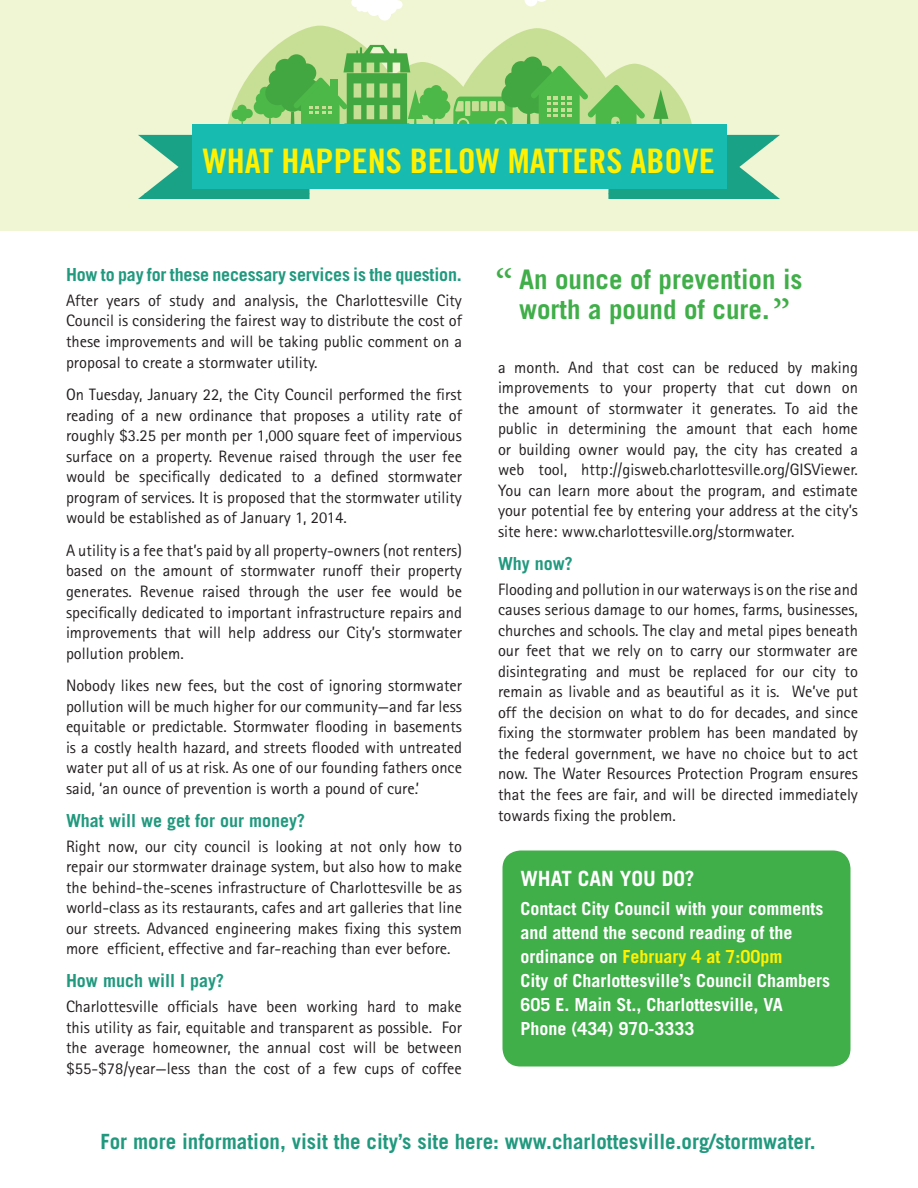
<style>
.page{position:relative;width:918px;height:1188px;background:#fff}
.page>*{position:absolute;margin:0;border:0;box-sizing:border-box;transform-origin:0 0}
.t1{font:45px "Minion Pro";color:#40ae49}
.t2{font:33.75px "Trade Gothic Bold Cond Twenty";color:#fff101;scale:1.07 1}
.t3{font:700 27px/30px "Trade Gothic";color:#40ae49}
.t4{font:700 21px "Trade Gothic";color:#21997e}
.t5{font:700 21px "Trade Gothic";color:#fff}
.t6{font:700 18px/24px "Trade Gothic";color:#fff}
.t7{font:700 18px "Trade Gothic";letter-spacing:-.01em;color:#21997e}
.t8{font:16.5px/20.5px "Rotis Sans Serif";color:#231f20;text-align:justify}
.s1{color:#fff101}
</style>
<div class="page">
<div style="left:502px;top:850px;width:348px;height:216px;background:#40ae49;border-radius:18px"></div>
<div style="left:0;top:0;width:918px;height:231px;background:#f0f5d3"></div>
<svg style="left:138px;top:0;width:642px;height:199px"></svg>
<div style="left:330px;top:79px;width:8px;height:16px;background:#4cb848"></div>
<div style="left:192px;top:125px;width:535px;height:64px;background:#18bbb0"></div>
<h2 class="t2" style="left:203px;top:140px;width:480px">WHAT HAPPENS BELOW MATTERS ABOVE</h2>
<p class="t7" style="left:66px;top:263px;width:397px">How to pay for these necessary services is the question.</p>
<p class="t8" style="left:66px;top:290px;width:398px">After years of study and analysis, the Charlottesville City Council is considering the fairest way to distribute the cost of these improvements and will be taking public comment on a proposal to create a stormwater utility.</p>
<p class="t8" style="left:66px;top:384px;width:398px">On Tuesday, January 22, the City Council performed the first reading of a new ordinance that proposes a utility rate of roughly $3.25 per month per 1,000 square feet of impervious surface on a property. Revenue raised through the user fee would be specifically dedicated to a defined stormwater program of services. It is proposed that the stormwater utility would be established as of January 1, 2014.</p>
<p class="t8" style="left:66px;top:540px;width:398px">A utility is a fee that’s paid by all property-owners (not renters) based on the amount of stormwater runoff their property generates. Revenue raised through the user fee would be specifically dedicated to important infrastructure repairs and improvements that will help address our City’s stormwater pollution problem.</p>
<p class="t8" style="left:66px;top:675px;width:398px">Nobody likes new fees, but the cost of ignoring stormwater pollution will be much higher for our community—and far less equitable or predictable. Stormwater flooding in basements is a costly health hazard, and streets flooded with untreated water put all of us at risk. As one of our founding fathers once said, ‘an ounce of prevention is worth a pound of cure.’</p>
<p class="t7" style="left:66px;top:809px;width:241px">What will we get for our money?</p>
<p class="t8" style="left:66px;top:836px;width:398px">Right now, our city council is looking at not only how to repair our stormwater drainage system, but also how to make the behind-the-scenes infrastructure of Charlottesville be as world-class as its restaurants, cafes and art galleries that line our streets. Advanced engineering makes fixing this system more efficient, effective and far-reaching than ever before.</p>
<p class="t7" style="left:66px;top:969px;width:160px">How much will I pay?</p>
<p class="t8" style="left:66px;top:996px;width:398px">Charlottesville officials have been working hard to make this utility as fair, equitable and transparent as possible. For the average homeowner, the annual cost will be between $55-$78/year—less than the cost of a few cups of coffee</p>
<h1 class="t1" style="left:495px;top:258px;width:19px">“</h1>
<h3 class="t3" style="left:519px;top:264px;width:285px">An ounce of prevention is worth a pound of cure.</h3>
<h1 class="t1" style="left:773px;top:288px;width:20px">”</h1>
<p class="t8" style="left:498px;top:357px;width:362px">a month. And that cost can be reduced by making improvements to your property that cut down on the amount of stormwater it generates. To aid the public in determining the amount that each home or building owner would pay, the city has created a web tool, http://gisweb.charlottesville.org/GISViewer.<br>You can learn more about the program, and estimate your potential fee by entering your address at the city’s site here: www.charlottesville.org/stormwater.</p>
<p class="t7" style="left:498px;top:552px;width:76px">Why now?</p>
<p class="t8" style="left:498px;top:579px;width:362px">Flooding and pollution in our waterways is on the rise and causes serious damage to our homes, farms, businesses, churches and schools. The clay and metal pipes beneath our feet that we rely on to carry our stormwater are disintegrating and must be replaced for our city to remain as livable and as beautiful as it is. We’ve put off the decision on what to do for decades, and since fixing the stormwater problem has been mandated by the federal government, we have no choice but to act now. The Water Resources Protection Program ensures that the fees are fair, and will be directed immediately towards fixing the problem.</p>
<p class="t5" style="left:520px;top:866px;width:175px">What can you do?</p>
<p class="t6" style="left:520px;top:896px;width:311px">Contact City Council with your comments and attend the second reading of the ordinance on <span class="s1">February 4 at 7:00pm<br></span>City of Charlottesville’s Council Chambers 605 E. Main St., Charlottesville, VA Phone (434) 970-3333</p>
<p class="t4" style="left:100px;top:1128px;width:717px">For more information, visit the city’s site here: www.charlottesville.org/stormwater.</p>
</div>
